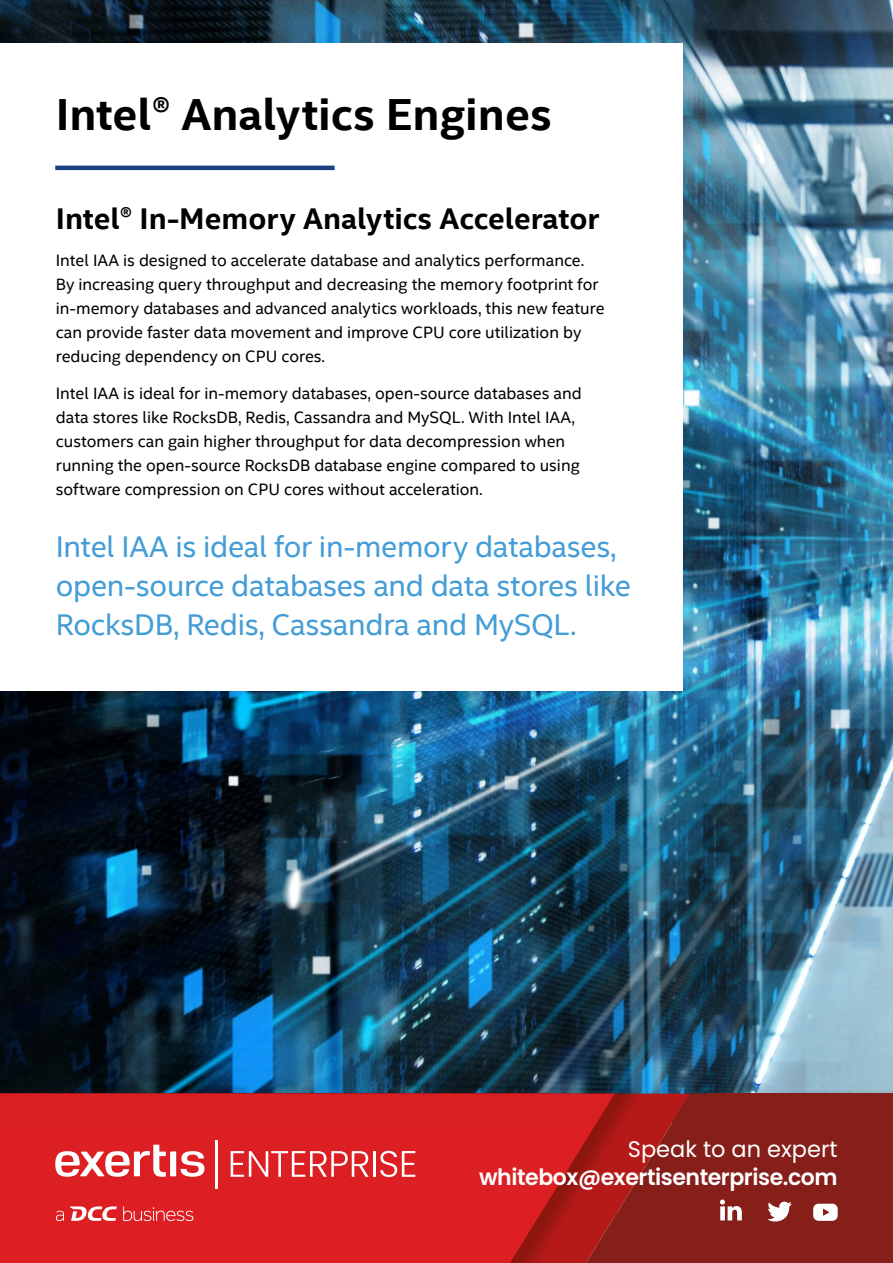
<style>
.page{position:relative;width:893px;height:1263px;background:#fff}
.page>*{position:absolute;margin:0;border:0;box-sizing:border-box;transform-origin:0 0}
.t1{font:700 45px "Intel Clear";color:#000}
.t2{font:30px/39px "Intel Clear";letter-spacing:-.01em;color:#449dd7}
.t3{font:700 30px "Intel Clear";color:#000}
.t4{font:600 22.5px "Poppins";letter-spacing:-.02em;color:#fff}
.t5{font:22.5px "Poppins";color:#fff}
.t6{font:16.5px/24px "Intel Clear";color:#000}
</style>
<div class="page">
<img style="left:0;top:0;width:893px;height:1093px">
<div style="left:0;top:44px;width:682px;height:647px;background:#fff"></div>
<hr style="left:55px;top:166px;width:280px;height:4px;background:#1a4282">
<img style="left:615px;top:1093px;width:32px;height:119px">
<img style="left:647px;top:1093px;width:15px;height:44px">
<div style="left:801px;top:1093px;width:92px;height:170px;background:#861e19"></div>
<div style="left:755px;top:1093px;width:46px;height:170px;background:#861e19"></div>
<div style="left:662px;top:1093px;width:93px;height:170px;background:#861e19"></div>
<img style="left:616px;top:1137px;width:47px;height:126px">
<img style="left:615px;top:1212px;width:2px;height:51px">
<svg style="left:0;top:1093px;width:615px;height:170px;background:#d51e21"></svg>
<svg style="left:70px;top:1206px;width:47px;height:15px"></svg>
<svg style="left:123px;top:1206px;width:70px;height:15px"></svg>
<svg style="left:56px;top:1211px;width:8px;height:10px"></svg>
<svg style="left:720px;top:1199px;width:22px;height:21px"></svg>
<svg style="left:767px;top:1201px;width:25px;height:21px"></svg>
<svg style="left:813px;top:1204px;width:25px;height:17px"></svg>
<svg style="left:55px;top:1145px;width:149px;height:32px"></svg>
<hr style="left:216px;top:1140px;width:2px;height:49px;background:#fff">
<svg style="left:231px;top:1151px;width:138px;height:26px"></svg>
<hr style="left:373px;top:1151px;width:3px;height:26px;background:#fff">
<svg style="left:380px;top:1151px;width:35px;height:26px"></svg>
<h1 class="t1" style="left:56px;top:84px;width:498px">Intel® Analytics Engines</h1>
<h2 class="t3" style="left:56px;top:198px;width:545px">Intel® In-Memory Analytics Accelerator</h2>
<p class="t6" style="left:56px;top:248px;width:550px">Intel IAA is designed to accelerate database and analytics performance.<br>By increasing query throughput and decreasing the memory footprint for in-memory databases and advanced analytics workloads, this new feature can provide faster data movement and improve CPU core utilization by reducing dependency on CPU cores.</p>
<p class="t6" style="left:56px;top:381px;width:527px">Intel IAA is ideal for in-memory databases, open-source databases and data stores like RocksDB, Redis, Cassandra and MySQL. With Intel IAA, customers can gain higher throughput for data decompression when running the open-source RocksDB database engine compared to using software compression on CPU cores without acceleration.</p>
<h2 class="t2" style="left:56px;top:526px;width:576px">Intel IAA is ideal for in-memory databases, open-source databases and data stores like<br>RocksDB, Redis, Cassandra and MySQL.</h2>
<h3 class="t5" style="left:628px;top:1135px;width:211px">Speak to an expert</h3>
<h3 class="t4" style="left:479px;top:1164px;width:360px">whitebox@exertisenterprise.com</h3>
</div>
